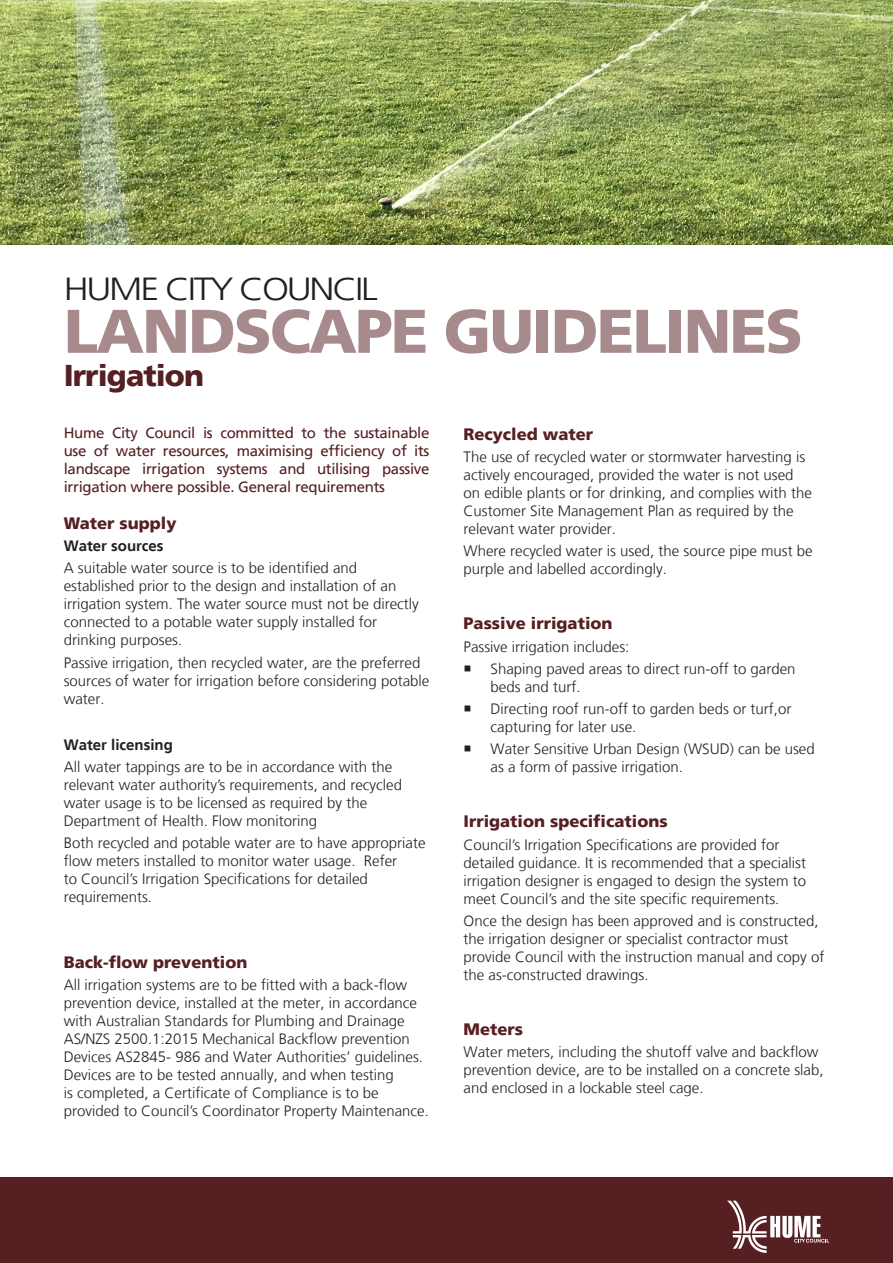
<style>
.page{position:relative;width:893px;height:1263px;background:#fff}
.page>*{position:absolute;margin:0;border:0;box-sizing:border-box;transform-origin:0 0}
.fact_sheet_heading_F{font:900 61.5px "Frutiger LT";letter-spacing:-.03em;color:#a78a8c}
.fact_sheet_heading_F-2{font:300 31.8px "Frutiger LT";letter-spacing:-.06em;color:#231f20;scale:1.18 1}
.fact_sheet_heading_F-3{font:900 30px "Frutiger LT";letter-spacing:-.03em;color:#561f22}
.t1{font:900 16.5px "Frutiger LT";color:#561f22}
.t2{font:300 15px/18px "Frutiger LT";color:#231f20}
.t3{font:15px/18px "Frutiger LT";letter-spacing:-.02em;color:#561f22;text-align:justify}
.t4{font:700 15px "Frutiger LT";color:#231f20}
</style>
<div class="page">
<img style="left:0;top:0;width:893px;height:244px">
<div style="left:0;top:1178px;width:893px;height:85px;background:#561f22"></div>
<svg style="left:727px;top:1201px;width:102px;height:52px"></svg>
<p class="fact_sheet_heading_F-2" style="left:64px;top:271px;width:268px">HUME CITY COUNCIL</p>
<p class="fact_sheet_heading_F" style="left:64px;top:294px;width:741px">LANDSCAPE GUIDELINES</p>
<p class="fact_sheet_heading_F-3" style="left:64px;top:357px;width:142px">Irrigation</p>
<p class="t3" style="left:64px;top:424px;width:367px">Hume City Council is committed to the sustainable use of water resources, maximising efficiency of its landscape irrigation systems and utilising passive irrigation where possible. General requirements</p>
<p class="t1" style="left:64px;top:513px;width:114px">Water supply</p>
<p class="t4" style="left:64px;top:537px;width:101px">Water sources</p>
<p class="t2" style="left:64px;top:559px;width:357px">A suitable water source is to be identified and established prior to the design and installation of an irrigation system. The water source must not be directly connected to a potable water supply installed for drinking purposes.</p>
<p class="t2" style="left:64px;top:654px;width:367px">Passive irrigation, then recycled water, are the preferred sources of water for irrigation before considering potable water.</p>
<p class="t4" style="left:64px;top:736px;width:111px">Water licensing</p>
<p class="t2" style="left:64px;top:758px;width:340px">All water tappings are to be in accordance with the relevant water authority’s requirements, and recycled water usage is to be licensed as required by the Department of Health. Flow monitoring</p>
<p class="t2" style="left:64px;top:834px;width:363px">Both recycled and potable water are to have appropriate flow meters installed to monitor water usage. Refer<br>to Council’s Irrigation Specifications for detailed requirements.</p>
<p class="t1" style="left:463px;top:424px;width:131px">Recycled water</p>
<p class="t2" style="left:463px;top:448px;width:350px">The use of recycled water or stormwater harvesting is actively encouraged, provided the water is not used on edible plants or for drinking, and complies with the Customer Site Management Plan as required by the relevant water provider.</p>
<p class="t2" style="left:463px;top:542px;width:351px">Where recycled water is used, the source pipe must be purple and labelled accordingly.</p>
<p class="t1" style="left:463px;top:614px;width:151px">Passive irrigation</p>
<p class="t2" style="left:463px;top:638px;width:167px">Passive irrigation includes:</p>
<p class="t2" style="left:490px;top:660px;width:307px">Shaping paved areas to direct run-off to garden beds and turf.</p>
<p class="t2" style="left:490px;top:700px;width:302px">Directing roof run-off to garden beds or turf,or capturing for later use.</p>
<p class="t2" style="left:490px;top:740px;width:326px">Water Sensitive Urban Design (WSUD) can be used as a form of passive irrigation.</p>
<p class="t1" style="left:463px;top:812px;width:206px">Irrigation specifications</p>
<p class="t2" style="left:463px;top:836px;width:344px">Council’s Irrigation Specifications are provided for detailed guidance. It is recommended that a specialist irrigation designer is engaged to design the system to meet Council’s and the site specific requirements.</p>
<p class="t2" style="left:463px;top:912px;width:362px">Once the design has been approved and is constructed, the irrigation designer or specialist contractor must provide Council with the instruction manual and copy of the as-constructed drawings.</p>
<p class="t1" style="left:64px;top:952px;width:185px">Back-flow prevention</p>
<p class="t2" style="left:64px;top:976px;width:367px">All irrigation systems are to be fitted with a back-flow prevention device, installed at the meter, in accordance with Australian Standards for Plumbing and Drainage AS/NZS 2500.1:2015 Mechanical Backflow prevention Devices AS2845- 986 and Water Authorities’ guidelines.<br>Devices are to be tested annually, and when testing<br>is completed, a Certificate of Compliance is to be provided to Council’s Coordinator Property Maintenance.</p>
<p class="t1" style="left:463px;top:1019px;width:61px">Meters</p>
<p class="t2" style="left:463px;top:1043px;width:362px">Water meters, including the shutoff valve and backflow prevention device, are to be installed on a concrete slab, and enclosed in a lockable steel cage.</p>
</div>
